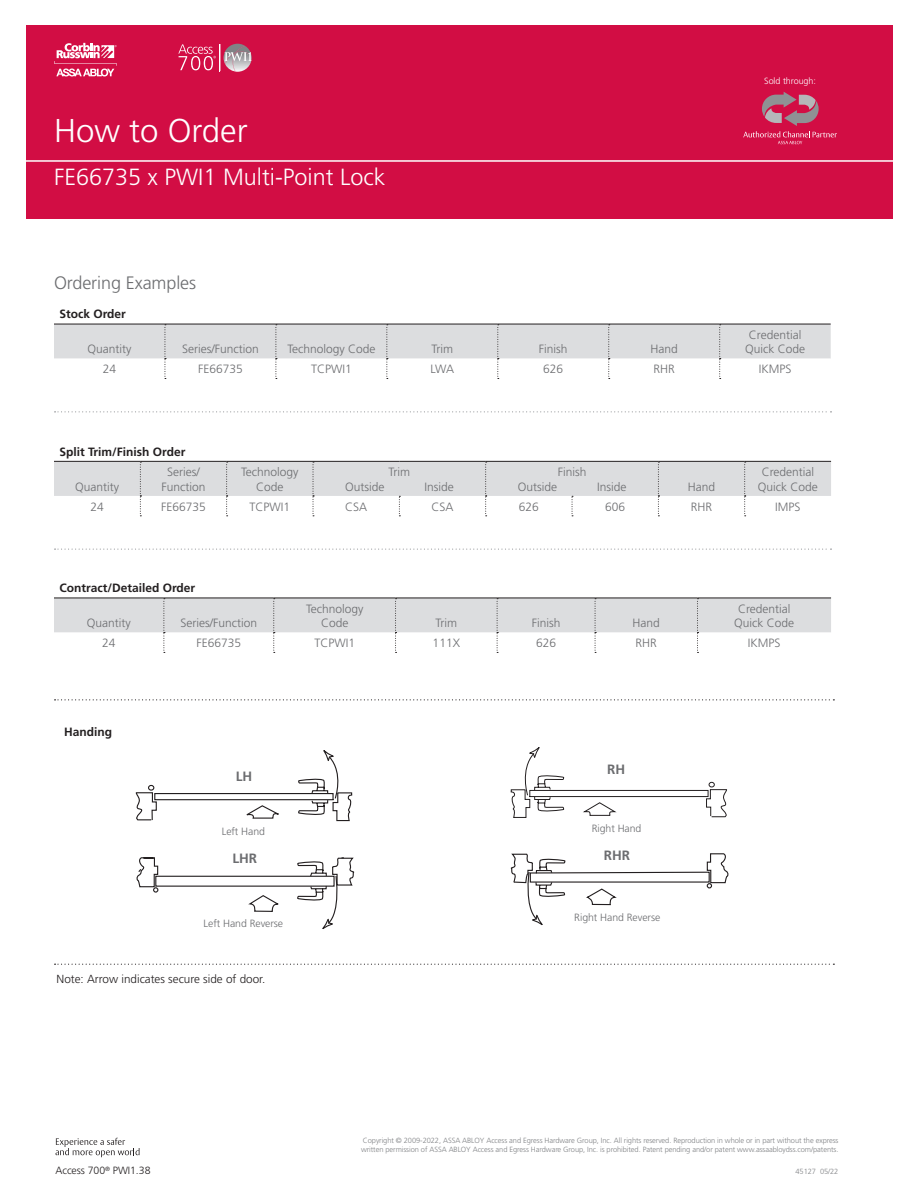
<style>
.page{position:relative;width:918px;height:1188px;background:#fff}
.page>*{position:absolute;margin:0;border:0;box-sizing:border-box;transform-origin:0 0}
.Heads-bar{font:300 33px "Frutiger LT Pro";color:#fff}
.Heads-bar-2{font:300 23.4px "Frutiger LT Pro";color:#fff}
.Sub_heads{font:300 18px "Frutiger LT Pro";letter-spacing:-.005em;color:#6c6d70}
.text{font:700 13.5px "Frutiger LT Pro";letter-spacing:-.005em;color:#6c6d70}
.t1{font:300 12px/14.4px "Frutiger LT Pro";color:#6c6d70;text-align:center}
.t2{font:700 12px "Frutiger LT Pro";color:#231f20}
.t3{font:300 11.7px "Frutiger LT Pro";color:#231f20}
.t4{font:300 10.5px "Frutiger LT Pro";letter-spacing:-.005em;color:#6c6d70}
.t5{font:300 10.5px "Frutiger LT Pro";letter-spacing:-.005em;color:#231f20}
.t6{font:300 9px "Frutiger LT Pro";letter-spacing:-.005em;color:#fff}
.t7{font:300 7.5px/9px "Frutiger LT Pro";letter-spacing:-.01em;color:#808285}
</style>
<div class="page">
<div style="left:26px;top:26px;width:866px;height:193px;background:#d20d44"></div>
<hr style="left:0;top:161px;width:918px;height:1px;background:#fff">
<svg style="left:54px;top:43px;width:63px;height:33px"></svg>
<svg style="left:178px;top:44px;width:74px;height:28px"></svg>
<svg style="left:743px;top:92px;width:94px;height:52px"></svg>
<svg style="left:55px;top:1138px;width:85px;height:19px"></svg>
<svg style="left:54px;top:597px;width:777px;height:56px"></svg>
<svg style="left:54px;top:460px;width:777px;height:56px"></svg>
<svg style="left:55px;top:411px;width:777px;height:1px"></svg>
<svg style="left:55px;top:549px;width:777px;height:1px"></svg>
<svg style="left:54px;top:323px;width:777px;height:56px"></svg>
<svg style="left:55px;top:699px;width:779px;height:1px"></svg>
<svg style="left:55px;top:747px;width:779px;height:218px"></svg>
<p class="Heads-bar" style="left:54px;top:111px;width:195px">How to Order</p>
<p class="Heads-bar-2" style="left:54px;top:163px;width:333px">FE66735 x PWI1 Multi-Point Lock</p>
<p class="Sub_heads" style="left:54px;top:272px;width:144px">Ordering Examples</p>
<p class="t2" style="left:59px;top:307px;width:68px">Stock Order</p>
<p class="t1" style="left:87px;top:342px;width:45px">Quantity</p>
<p class="t1" style="left:182px;top:342px;width:78px">Series/Function</p>
<p class="t1" style="left:287px;top:342px;width:90px">Technology Code</p>
<p class="t1" style="left:432px;top:342px;width:23px">Trim</p>
<p class="t1" style="left:539px;top:342px;width:30px">Finish</p>
<p class="t1" style="left:651px;top:342px;width:29px">Hand</p>
<p class="t6" style="left:764px;top:76px;width:53px">Sold through:</p>
<p class="t1" style="left:745px;top:328px;width:62px">Credential<br>Quick Code</p>
<p class="t1" style="left:103px;top:362px;width:15px">24</p>
<p class="t1" style="left:198px;top:362px;width:46px">FE66735</p>
<p class="t1" style="left:311px;top:362px;width:42px">TCPWI1</p>
<p class="t1" style="left:431px;top:362px;width:25px">LWA</p>
<p class="t1" style="left:543px;top:362px;width:22px">626</p>
<p class="t1" style="left:654px;top:362px;width:23px">RHR</p>
<p class="t1" style="left:759px;top:362px;width:34px">IKMPS</p>
<p class="t2" style="left:59px;top:444px;width:128px">Split Trim/Finish Order</p>
<p class="t1" style="left:75px;top:479px;width:45px">Quantity</p>
<p class="t1" style="left:162px;top:465px;width:46px">Series/<br>Function</p>
<p class="t1" style="left:241px;top:465px;width:59px">Technology<br>Code</p>
<p class="t1" style="left:389px;top:465px;width:23px">Trim</p>
<p class="t1" style="left:345px;top:479px;width:41px">Outside</p>
<p class="t1" style="left:424px;top:479px;width:31px">Inside</p>
<p class="t1" style="left:558px;top:465px;width:30px">Finish</p>
<p class="t1" style="left:518px;top:479px;width:41px">Outside</p>
<p class="t1" style="left:597px;top:479px;width:31px">Inside</p>
<p class="t1" style="left:688px;top:479px;width:29px">Hand</p>
<p class="t1" style="left:758px;top:465px;width:62px">Credential<br>Quick Code</p>
<p class="t1" style="left:90px;top:499px;width:15px">24</p>
<p class="t1" style="left:161px;top:499px;width:46px">FE66735</p>
<p class="t1" style="left:250px;top:499px;width:42px">TCPWI1</p>
<p class="t1" style="left:345px;top:499px;width:24px">CSA</p>
<p class="t1" style="left:432px;top:499px;width:24px">CSA</p>
<p class="t1" style="left:519px;top:499px;width:22px">626</p>
<p class="t1" style="left:605px;top:499px;width:22px">606</p>
<p class="t1" style="left:691px;top:499px;width:23px">RHR</p>
<p class="t1" style="left:775px;top:499px;width:27px">IMPS</p>
<p class="t2" style="left:59px;top:581px;width:137px">Contract/Detailed Order</p>
<p class="t1" style="left:87px;top:616px;width:45px">Quantity</p>
<p class="t1" style="left:181px;top:616px;width:78px">Series/Function</p>
<p class="t1" style="left:306px;top:601px;width:59px">Technology</p>
<p class="t1" style="left:321px;top:616px;width:29px">Code</p>
<p class="t1" style="left:436px;top:616px;width:23px">Trim</p>
<p class="t1" style="left:532px;top:616px;width:30px">Finish</p>
<p class="t1" style="left:633px;top:616px;width:29px">Hand</p>
<p class="t1" style="left:734px;top:601px;width:62px">Credential<br>Quick Code</p>
<p class="t1" style="left:102px;top:636px;width:15px">24</p>
<p class="t1" style="left:197px;top:636px;width:46px">FE66735</p>
<p class="t1" style="left:314px;top:636px;width:42px">TCPWI1</p>
<p class="t1" style="left:433px;top:636px;width:29px">111X</p>
<p class="t1" style="left:536px;top:636px;width:22px">626</p>
<p class="t1" style="left:636px;top:636px;width:23px">RHR</p>
<p class="t1" style="left:748px;top:636px;width:34px">IKMPS</p>
<p class="t2" style="left:64px;top:725px;width:49px">Handing</p>
<p class="text" style="left:236px;top:768px;width:18px">LH</p>
<p class="t4" style="left:222px;top:825px;width:45px">Left Hand</p>
<p class="text" style="left:233px;top:850px;width:26px">LHR</p>
<p class="t4" style="left:204px;top:917px;width:81px">Left Hand Reverse</p>
<p class="t3" style="left:57px;top:972px;width:210px">Note: Arrow indicates secure side of door.</p>
<p class="text" style="left:607px;top:761px;width:19px">RH</p>
<p class="t4" style="left:592px;top:823px;width:51px">Right Hand</p>
<p class="text" style="left:604px;top:847px;width:28px">RHR</p>
<p class="t4" style="left:574px;top:911px;width:88px">Right Hand Reverse</p>
<p class="t7" style="left:361px;top:1136px;width:479px">Copyright © 2009-2022, ASSA ABLOY Access and Egress Hardware Group, Inc. All rights reserved. Reproduction in whole or in part without the express written permission of ASSA ABLOY Access and Egress Hardware Group, Inc. is prohibited. Patent pending and/or patent www.assaabloydss.com/patents.</p>
<p class="t5" style="left:55px;top:1164px;width:97px">Access 700<sup>®</sup> PWI1.38</p>
<p class="t7" style="left:796px;top:1167px;width:44px">45127 05/22</p>
</div>
